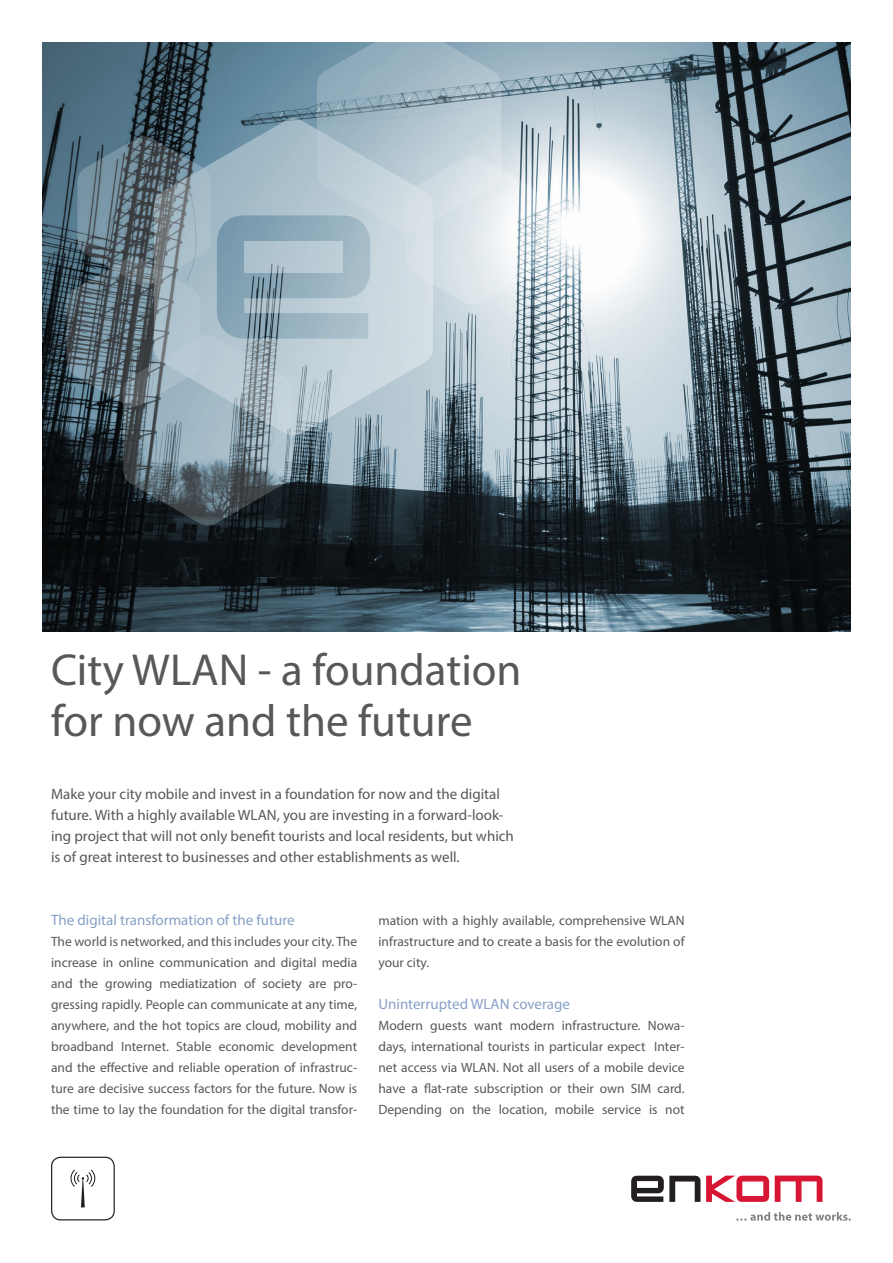
<style>
.page{position:relative;width:893px;height:1263px;background:#fff}
.page>*{position:absolute;margin:0;border:0;box-sizing:border-box;transform-origin:0 0}
.HT{font:45px "Myriad Pro";color:#57585a}
.Lead{font:15px/21px "Myriad Pro";color:#57585a}
.LT{font:15px "Myriad Pro";color:#87a0c6}
.LT-2{font:13.5px/21px "Myriad Pro";color:#57585a;text-align:justify}
</style>
<div class="page">
<svg style="left:71px;top:1170px;width:24px;height:37px"></svg>
<div style="left:51px;top:1157px;width:64px;height:63px;border:1px solid #231f20;border-radius:9px"></div>
<svg style="left:631px;top:1176px;width:69px;height:26px"></svg>
<svg style="left:706px;top:1175px;width:63px;height:27px"></svg>
<svg style="left:775px;top:1175px;width:47px;height:27px"></svg>
<svg style="left:736px;top:1212px;width:115px;height:9px"></svg>
<img style="left:43px;top:43px;width:807px;height:588px">
<svg style="left:317px;top:42px;width:222px;height:264px;background:#b7c8d2"></svg>
<svg style="left:67px;top:135px;width:225px;height:392px;background:#4e5e67"></svg>
<svg style="left:154px;top:118px;width:279px;height:318px;background:#a5b9c4"></svg>
<p class="HT" style="left:51px;top:642px;width:472px">City WLAN - a foundation</p>
<p class="HT" style="left:51px;top:693px;width:423px">for now and the future</p>
<p class="Lead" style="left:51px;top:783px;width:464px">Make your city mobile and invest in a foundation for now and the digital future. With a highly available WLAN, you are investing in a forward-look&shy;ing project that will not only benefit tourists and local residents, but which is of great interest to businesses and other establishments as well.</p>
<p class="LT" style="left:51px;top:910px;width:245px">The digital transformation of the future</p>
<p class="LT-2" style="left:51px;top:930px;width:308px">The world is networked, and this includes your city. The increase in online communication and digital media and the growing mediatization of society are pro&shy;gressing rapidly. People can communicate at any time, anywhere, and the hot topics are cloud, mobility and broadband Internet. Stable economic development and the effective and reliable operation of infrastruc&shy;ture are decisive success factors for the future. Now is the time to lay the foundation for the digital transfor-</p>
<p class="LT-2" style="left:378px;top:909px;width:308px">mation with a highly available, comprehensive WLAN infrastructure and to create a basis for the evolution of your city.</p>
<p class="LT" style="left:378px;top:994px;width:193px">Uninterrupted WLAN coverage</p>
<p class="LT-2" style="left:378px;top:1014px;width:308px">Modern guests want modern infrastructure. Nowa&shy;days, international tourists in particular expect Inter&shy;net access via WLAN. Not all users of a mobile device have a flat-rate subscription or their own SIM card.<br>Depending on the location, mobile service is not</p>
</div>
